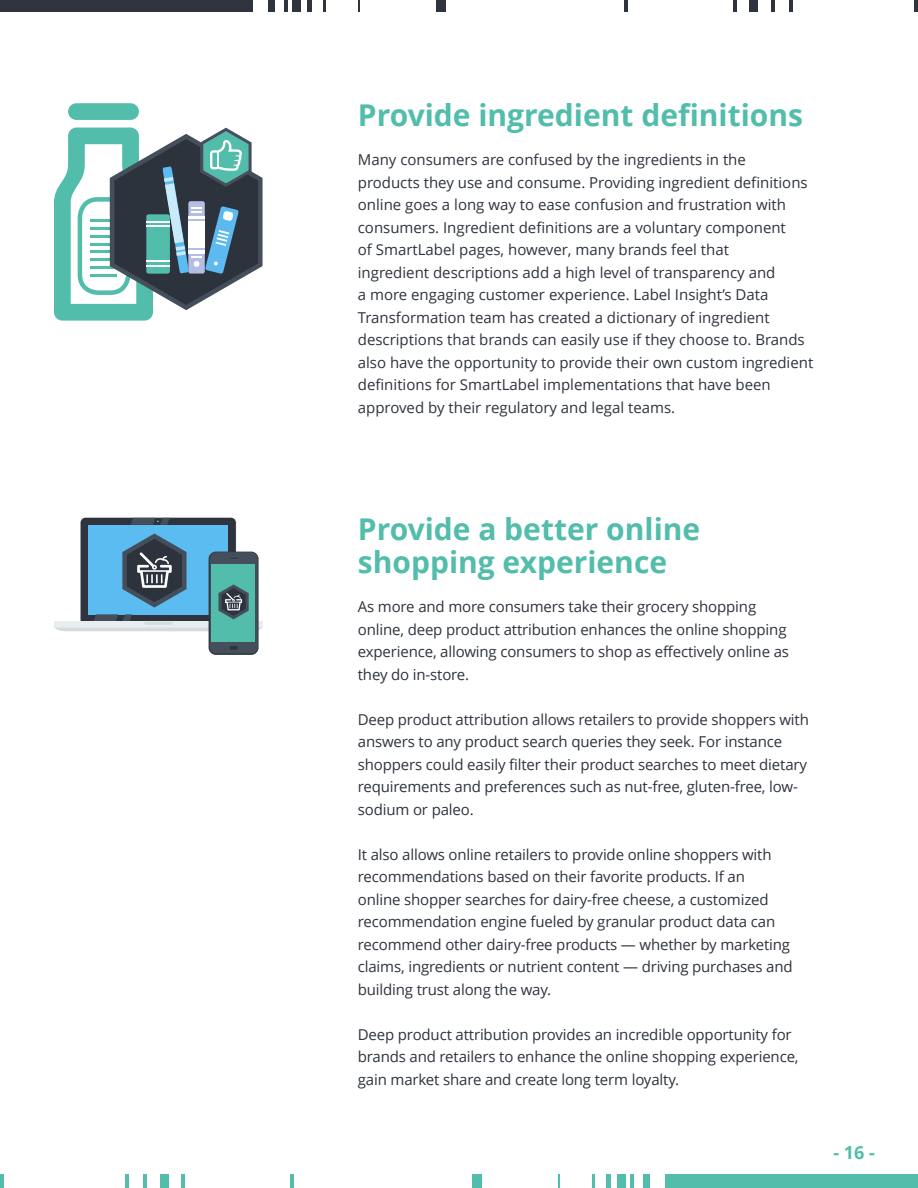
<style>
.page{position:relative;width:918px;height:1188px;background:#fff}
.page>*{position:absolute;margin:0;border:0;box-sizing:border-box;transform-origin:0 0}
.t1{font:700 30px/33px "Open Sans";color:#52bdab}
.t2{font:700 18px "Open Sans";color:#52bdab}
.t3{font:15px/22.5px "Open Sans";letter-spacing:-.01em;color:#2d333d}
</style>
<div class="page">
<div style="left:666px;top:1174px;width:252px;height:14px;background:#52bdab"></div>
<div style="left:643px;top:1174px;width:6px;height:14px;background:#52bdab"></div>
<hr style="left:630px;top:1174px;width:4px;height:14px;background:#52bdab">
<div style="left:617px;top:1174px;width:9px;height:14px;background:#52bdab"></div>
<div style="left:606px;top:1174px;width:5px;height:14px;background:#52bdab"></div>
<hr style="left:592px;top:1174px;width:3px;height:14px;background:#52bdab">
<svg style="left:558px;top:1174px;width:2px;height:14px"></svg>
<div style="left:472px;top:1174px;width:10px;height:14px;background:#52bdab"></div>
<hr style="left:291px;top:1174px;width:3px;height:14px;background:#52bdab">
<hr style="left:181px;top:1174px;width:3px;height:14px;background:#52bdab">
<hr style="left:143px;top:1174px;width:3px;height:14px;background:#52bdab">
<hr style="left:126px;top:1174px;width:3px;height:14px;background:#52bdab">
<hr style="left:0;top:1174px;width:3px;height:14px;background:#52bdab">
<div style="left:160px;top:1174px;width:9px;height:14px;background:#52bdab"></div>
<div style="left:0;top:0;width:252px;height:12px;background:#2e333d"></div>
<div style="left:269px;top:0;width:6px;height:12px;background:#2e333d"></div>
<hr style="left:284px;top:0;width:4px;height:12px;background:#2e333d">
<div style="left:292px;top:0;width:9px;height:12px;background:#2e333d"></div>
<div style="left:307px;top:0;width:5px;height:12px;background:#2e333d"></div>
<svg style="left:323px;top:0;width:3px;height:12px"></svg>
<svg style="left:358px;top:0;width:2px;height:12px"></svg>
<div style="left:436px;top:0;width:10px;height:12px;background:#2e333d"></div>
<svg style="left:624px;top:0;width:3px;height:12px"></svg>
<svg style="left:734px;top:0;width:3px;height:12px"></svg>
<svg style="left:772px;top:0;width:3px;height:12px"></svg>
<svg style="left:789px;top:0;width:3px;height:12px"></svg>
<svg style="left:915px;top:0;width:3px;height:12px"></svg>
<div style="left:749px;top:0;width:9px;height:12px;background:#2e333d"></div>
<div style="left:81px;top:518px;width:155px;height:109px;background:#2e333d;border-radius:5px"></div>
<div style="left:88px;top:525px;width:140px;height:89px;background:#5bbcf1"></div>
<svg style="left:131px;top:518px;width:39px;height:7px"></svg>
<div style="left:54px;top:622px;width:209px;height:6px;background:#e8edf0"></div>
<div style="left:210px;top:552px;width:48px;height:102px;background:#454f5c;border-radius:6px"></div>
<div style="left:212px;top:564px;width:43px;height:78px;background:#52bdab"></div>
<svg style="left:230px;top:646px;width:8px;height:4px"></svg>
<svg style="left:54px;top:531px;width:208px;height:100px"></svg>
<svg style="left:54px;top:103px;width:209px;height:218px"></svg>
<h1 class="t1" style="left:358px;top:99px;width:447px">Provide ingredient definitions</h1>
<p class="t3" style="left:358px;top:149px;width:457px">Many consumers are confused by the ingredients in the<br>products they use and consume. Providing ingredient definitions online goes a long way to ease confusion and frustration with consumers. Ingredient definitions are a voluntary component<br>of SmartLabel pages, however, many brands feel that<br>ingredient descriptions add a high level of transparency and<br>a more engaging customer experience. Label Insight’s Data Transformation team has created a dictionary of ingredient descriptions that brands can easily use if they choose to. Brands also have the opportunity to provide their own custom ingredient definitions for SmartLabel implementations that have been approved by their regulatory and legal teams.</p>
<h1 class="t1" style="left:358px;top:513px;width:344px">Provide a better online shopping experience</h1>
<p class="t3" style="left:358px;top:596px;width:433px">As more and more consumers take their grocery shopping online, deep product attribution enhances the online shopping experience, allowing consumers to shop as effectively online as they do in-store.</p>
<p class="t3" style="left:358px;top:708px;width:453px">Deep product attribution allows retailers to provide shoppers with answers to any product search queries they seek. For instance shoppers could easily filter their product searches to meet dietary requirements and preferences such as nut-free, gluten-free, low&shy;sodium or paleo.</p>
<p class="t3" style="left:358px;top:843px;width:436px">It also allows online retailers to provide online shoppers with recommendations based on their favorite products. If an<br>online shopper searches for dairy-free cheese, a customized recommendation engine fueled by granular product data can recommend other dairy-free products — whether by marketing claims, ingredients or nutrient content — driving purchases and building trust along the way.</p>
<p class="t3" style="left:358px;top:1023px;width:442px">Deep product attribution provides an incredible opportunity for brands and retailers to enhance the online shopping experience, gain market share and create long term loyalty.</p>
<p class="t2" style="left:833px;top:1142px;width:43px">- 16 -</p>
</div>
